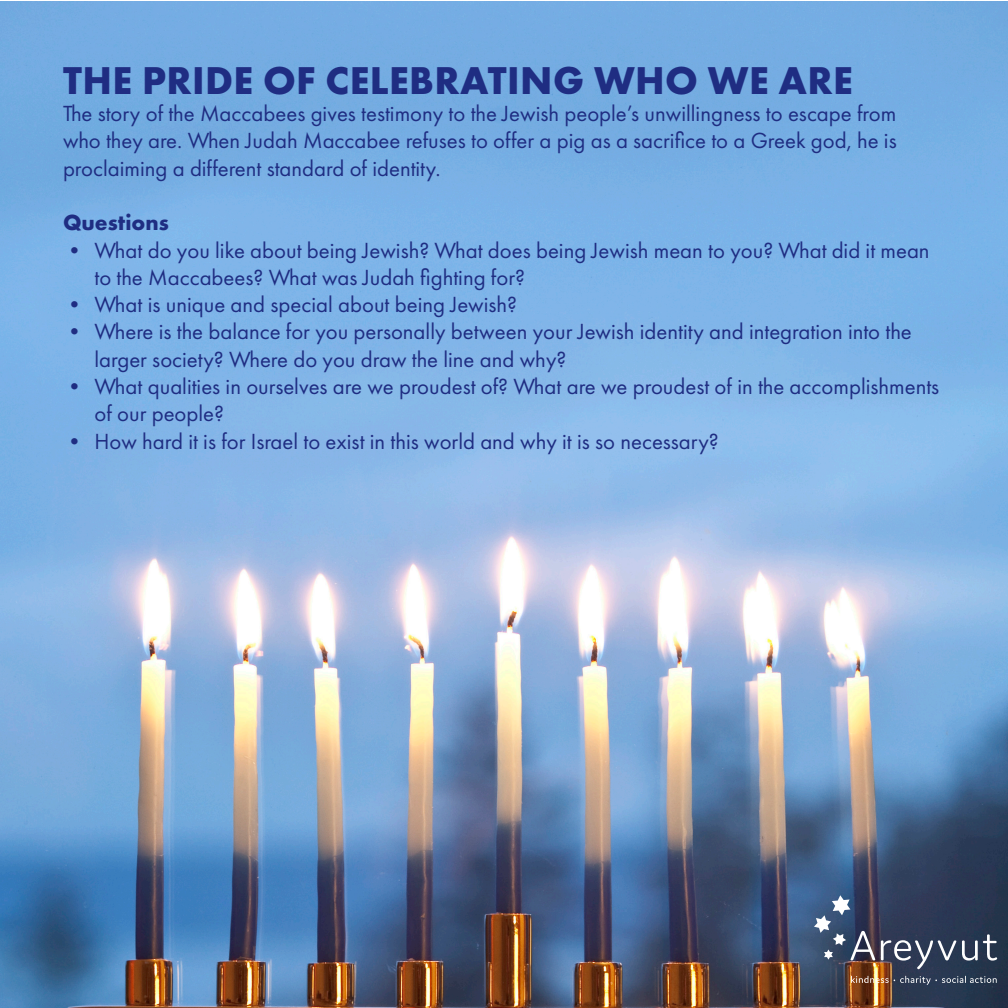
<style>
.page{position:relative;width:1008px;height:1008px;background:#fff}
.page>*{position:absolute;margin:0;border:0;box-sizing:border-box;transform-origin:0 0}
.t1{font:700 40.25px "Futura PT";letter-spacing:.01em;color:#1f2d82}
.t2{font:22.75px/27.3px "Futura PT";color:#1f2d82}
.t3{font:700 22.75px "Futura PT";color:#1f2d82}
</style>
<div class="page">
<img style="left:0;top:1px;width:1008px;height:1007px">
<svg style="left:814px;top:895px;width:183px;height:74px"></svg>
<svg style="left:851px;top:976px;width:146px;height:9px"></svg>
<p class="t1" style="left:63px;top:54px;width:791px">THE PRIDE OF CELEBRATING WHO WE ARE</p>
<p class="t2" style="left:63px;top:100px;width:835px;text-align:justify">The story of the Maccabees gives testimony to the Jewish people’s unwillingness to escape from who they are. When Judah Maccabee refuses to offer a pig as a sacrifice to a Greek god, he is proclaiming a different standard of identity.</p>
<p class="t3" style="left:63px;top:208px;width:107px">Questions</p>
<p class="t2" style="left:94px;top:236px;width:837px;text-indent:-32px">• What do you like about being Jewish? What does being Jewish mean to you? What did it mean to the Maccabees? What was Judah fighting for?</p>
<p class="t2" style="left:63px;top:291px;width:456px">• What is unique and special about being Jewish?</p>
<p class="t2" style="left:94px;top:318px;width:819px;text-indent:-32px">• Where is the balance for you personally between your Jewish identity and integration into the larger society? Where do you draw the line and why?</p>
<p class="t2" style="left:94px;top:373px;width:846px;text-indent:-32px">• What qualities in ourselves are we proudest of? What are we proudest of in the accomplishments of our people?</p>
<p class="t2" style="left:63px;top:427px;width:657px">• How hard it is for Israel to exist in this world and why it is so necessary?</p>
</div>
